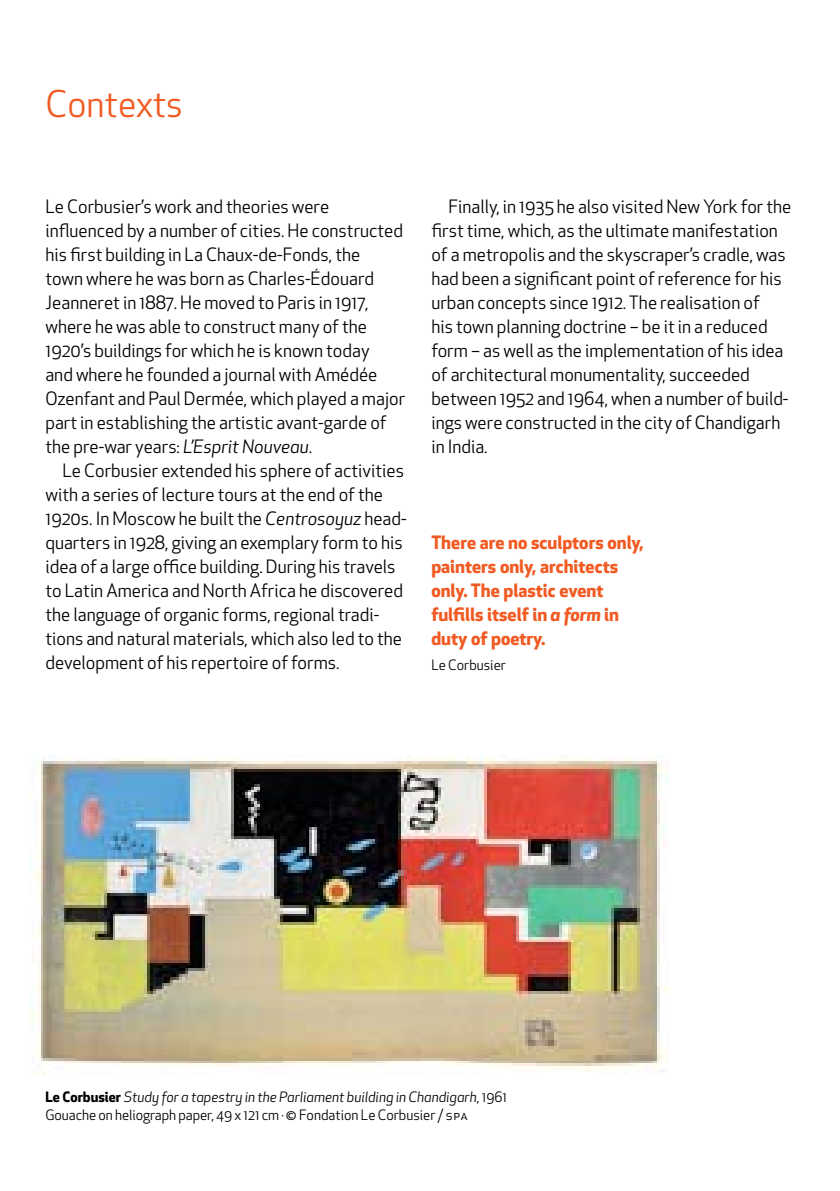
<style>
.page{position:relative;width:840px;height:1191px;background:#fff}
.page>*{position:absolute;margin:0;border:0;box-sizing:border-box;transform-origin:0 0}
.t1{font:36px "Apex New";color:#f15a22}
.t2{font:18px/24px "Apex New";color:#000}
.t3{font:700 18px/24px "Apex New";color:#f15a22}
.t4{font:14px/18px "Apex New";color:#000}
.s1{font-style:italic}
.s2{font-weight:700}
</style>
<div class="page">
<img style="left:29px;top:755px;width:639px;height:319px">
<h1 class="t1" style="left:45px;top:82px;width:139px">Contexts</h1>
<p class="t2" style="left:45px;top:195px;width:361px">Le Corbusier’s work and theories were influenced by a number of cities. He constructed his first building in La Chaux-de-Fonds, the<br>town where he was born as Charles-Édouard Jeanneret in 1887. He moved to Paris in 1917, where he was able to construct many of the 1920’s buildings for which he is known today<br>and where he founded a journal with Amédée Ozenfant and Paul Dermée, which played a major part in establishing the artistic avant-garde of the pre-war years: <span class="s1">L’Esprit Nouveau</span>.</p>
<p class="t2" style="left:45px;top:459px;width:362px;text-indent:17px">Le Corbusier extended his sphere of activities with a series of lecture tours at the end of the 1920s. In Moscow he built the <span class="s1">Centrosoyuz</span> head&shy;quarters in 1928, giving an exemplary form to his idea of a large office building. During his travels to Latin America and North Africa he discovered the language of organic forms, regional tradi&shy;tions and natural materials, which also led to the development of his repertoire of forms.</p>
<p class="t2" style="left:431px;top:195px;width:361px;text-indent:17px">Finally, in 1935 he also visited New York for the first time, which, as the ultimate manifestation of a metropolis and the skyscraper’s cradle, was had been a significant point of reference for his urban concepts since 1912. The realisation of<br>his town planning doctrine – be it in a reduced form – as well as the implementation of his idea of architectural monumentality, succeeded between 1952 and 1964, when a number of build&shy;ings were constructed in the city of Chandigarh in India.</p>
<p class="t3" style="left:431px;top:530px;width:214px">There are no sculptors only, painters only, architects only. The plastic event fulfills itself in <span class="s1">a form</span> in duty of poetry.</p>
<p class="t4" style="left:431px;top:655px;width:76px">Le Corbusier</p>
<p class="t4" style="left:45px;top:1087px;width:463px"><span class="s2">Le Corbusier</span> <span class="s1">Study for a tapestry in the Parliament building in Chandigarh</span>, 1961<br>Gouache on heliograph paper, 49 x 121 cm · © Fondation Le Corbusier / spa</p>
</div>
